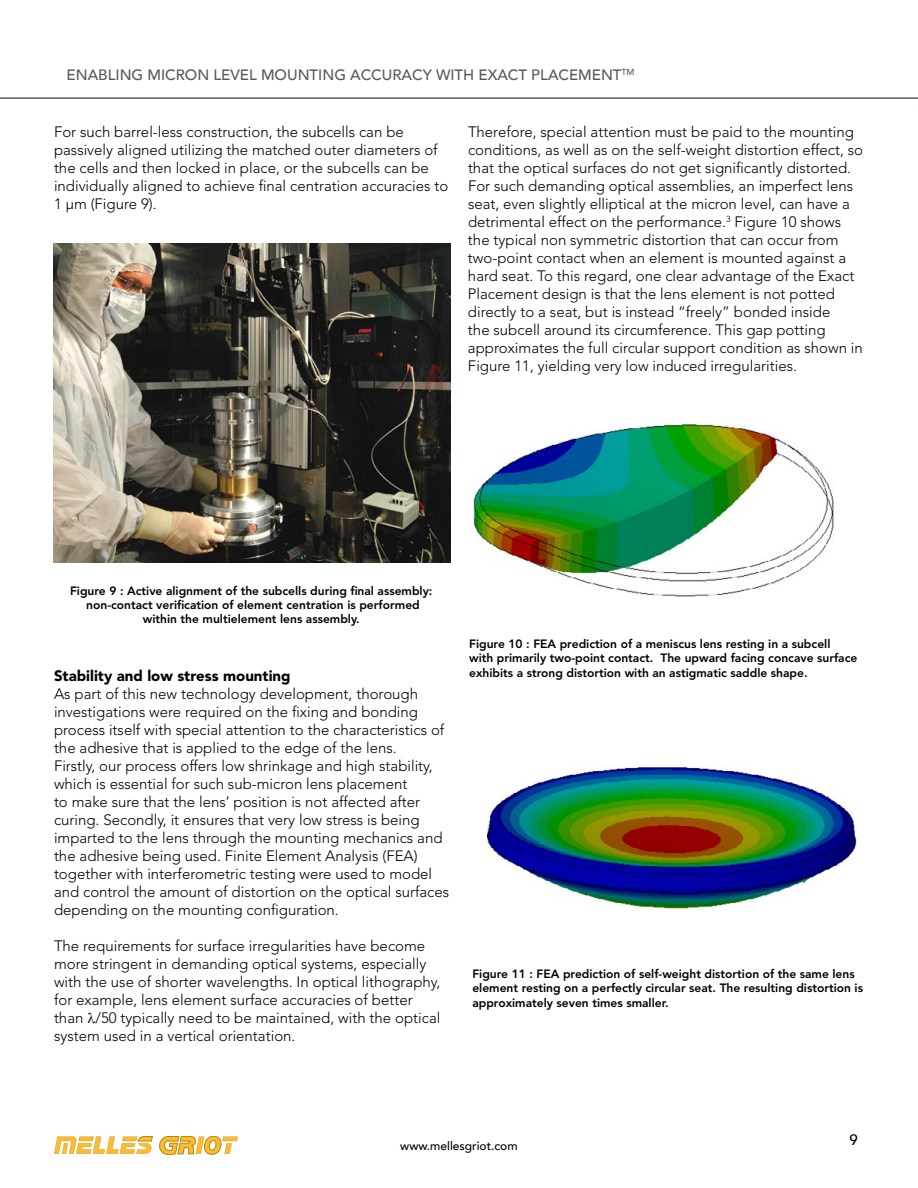
<style>
.page{position:relative;width:918px;height:1188px;background:#fff}
.page>*{position:absolute;margin:0;border:0;box-sizing:border-box;transform-origin:0 0}
.t1{font:300 15px/18px "Avenir LT Std";color:#000}
.t2{font:500 15px "Avenir";color:#58595b}
.t3{font:900 15px "Avenir LT Std";color:#000}
.t4{font:500 15px "Avenir";color:#000}
.t5{font:800 12px/14.4px "Avenir LT Std";color:#000}
.t6{font:500 12px "Avenir";color:#000}
</style>
<div class="page">
<svg style="left:54px;top:1136px;width:99px;height:18px"></svg>
<svg style="left:159px;top:1136px;width:79px;height:19px"></svg>
<hr style="left:0;top:97px;width:918px;height:2px;background:#58595b">
<img style="left:54px;top:243px;width:396px;height:319px">
<img style="left:473px;top:423px;width:361px;height:174px">
<img style="left:487px;top:767px;width:370px;height:142px">
<p class="t2" style="left:67px;top:62px;width:569px">ENABLING MICRON LEVEL MOUNTING ACCURACY WITH EXACT PLACEMENT<sup>TM</sup></p>
<p class="t1" style="left:54px;top:123px;width:396px">For such barrel-less construction, the subcells can be passively aligned utilizing the matched outer diameters of the cells and then locked in place, or the subcells can be individually aligned to achieve final centration accuracies to 1 µm (Figure 9).</p>
<p class="t1" style="left:468px;top:123px;width:397px">Therefore, special attention must be paid to the mounting conditions, as well as on the self-weight distortion effect, so that the optical surfaces do not get significantly distorted.<br>For such demanding optical assemblies, an imperfect lens seat, even slightly elliptical at the micron level, can have a detrimental effect on the performance.<sup>3</sup> Figure 10 shows the typical non symmetric distortion that can occur from two-point contact when an element is mounted against a hard seat. To this regard, one clear advantage of the Exact Placement design is that the lens element is not potted directly to a seat, but is instead “freely” bonded inside<br>the subcell around its circumference. This gap potting approximates the full circular support condition as shown in Figure 11, yielding very low induced irregularities.</p>
<p class="t5" style="left:70px;top:583px;width:364px;text-align:center">Figure 9 : Active alignment of the subcells during final assembly: non-contact verification of element centration is performed within the multielement lens assembly.</p>
<p class="t3" style="left:54px;top:667px;width:238px">Stability and low stress mounting</p>
<p class="t1" style="left:54px;top:685px;width:397px">As part of this new technology development, thorough investigations were required on the fixing and bonding process itself with special attention to the characteristics of the adhesive that is applied to the edge of the lens.<br>Firstly, our process offers low shrinkage and high stability, which is essential for such sub-micron lens placement<br>to make sure that the lens’ position is not affected after curing. Secondly, it ensures that very low stress is being imparted to the lens through the mounting mechanics and the adhesive being used. Finite Element Analysis (FEA) together with interferometric testing were used to model and control the amount of distortion on the optical surfaces depending on the mounting configuration.</p>
<p class="t1" style="left:54px;top:937px;width:388px">The requirements for surface irregularities have become more stringent in demanding optical systems, especially with the use of shorter wavelengths. In optical lithography, for example, lens element surface accuracies of better than /50 typically need to be maintained, with the optical system used in a vertical orientation.</p>
<p class="t5" style="left:469px;top:637px;width:390px">Figure 10 : FEA prediction of a meniscus lens resting in a subcell with primarily two-point contact. The upward facing concave surface exhibits a strong distortion with an astigmatic saddle shape.</p>
<p class="t5" style="left:472px;top:966px;width:392px">Figure 11 : FEA prediction of self-weight distortion of the same lens element resting on a perfectly circular seat. The resulting distortion is approximately seven times smaller.</p>
<p class="t6" style="left:400px;top:1135px;width:119px">www.mellesgriot.com</p>
<p class="t4" style="left:850px;top:1127px;width:10px">9</p>
</div>
